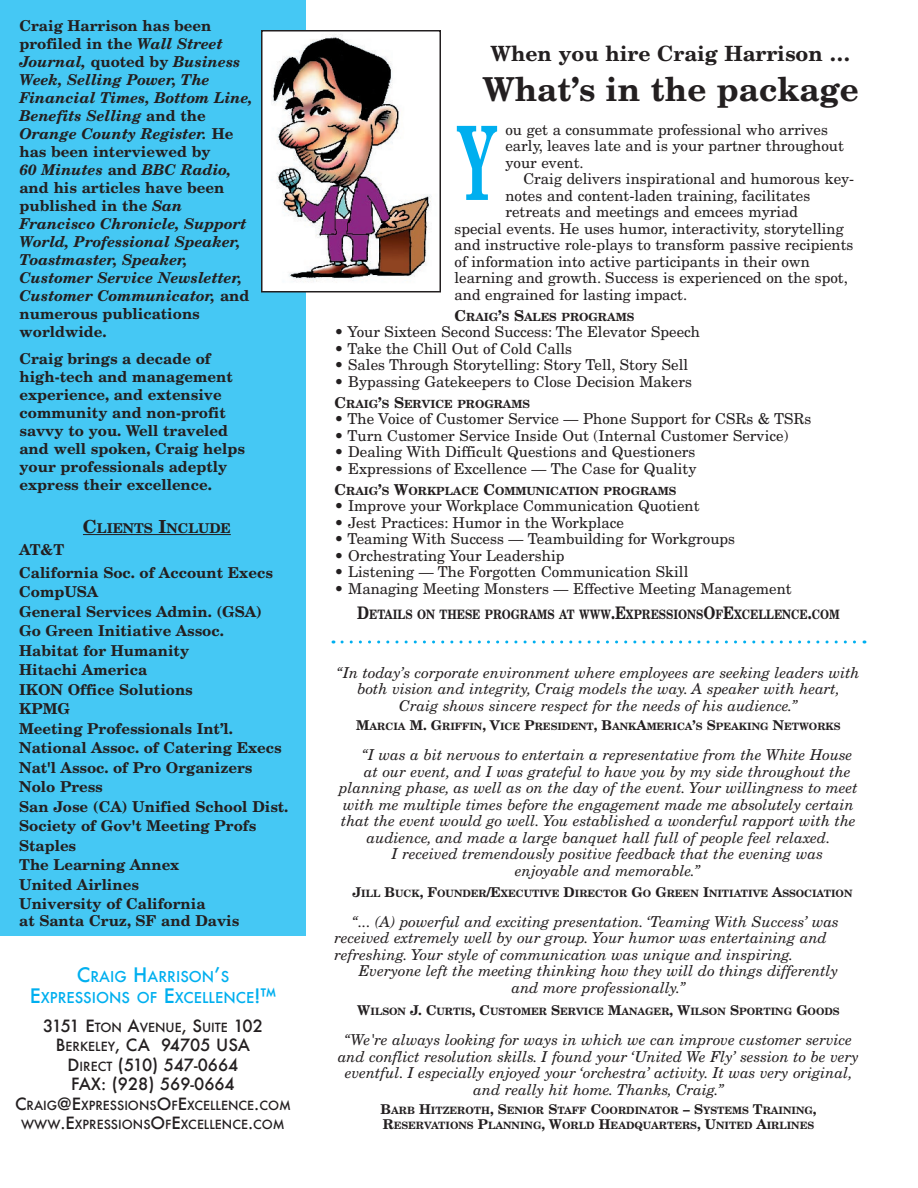
<style>
.page{position:relative;width:918px;height:1188px;background:#fff}
.page>*{position:absolute;margin:0;border:0;box-sizing:border-box;transform-origin:0 0}
.t1{font:700 102.6px "New Century Schlbk";color:#00afef;scale:.53 1}
.t2{font:700 33px "New Century Schlbk";color:#231f20}
.t3{font:700 21px "New Century Schlbk";color:#231f20}
.t4{font:500 16.5px/19.5px "Futura";color:#231f20}
.t5{font:italic 15px/16.5px "New Century Schlbk";color:#231f20;text-align:center}
.t6{font:15px/16.5px "New Century Schlbk";color:#231f20}
.t7{font:700 15px/19.5px "New Century Schlbk";color:#231f20}
.t8{font:italic 700 15px/18px "New Century Schlbk";color:#231f20}
.t9{font:500 14.7px/21px "Futura";color:#00afef;text-align:center}
.t10{font:700 13.5px "New Century Schlbk";color:#231f20}
.t11{font:700 12.9px "New Century Schlbk";color:#231f20;scale:.83 1}
.t12{font:500 12.3px/19.5px "Futura";color:#231f20;text-align:center}
.t13{font:700 11.25px "New Century Schlbk";color:#231f20}
.t14{font:700 10.2px/15px "New Century Schlbk";color:#231f20}
.s1{font-style:normal}
.s2{font-size:18px}
.s3{font-size:19.5px}
.s4{font-size:16.5px}
.s5{font-size:12.3px}
.s6{font-size:15px}
.s7{font-size:17.25px}
.s8{font-size:13.5px}
</style>
<div class="page">
<div style="left:0;top:0;width:306px;height:936px;background:#45c8f4"></div>
<img style="left:264px;top:33px;width:168px;height:256px">
<div style="left:261px;top:30px;width:180px;height:262px;border:2px solid #231f20"></div>
<svg style="left:342px;top:640px;width:523px;height:4px"></svg>
<hr style="left:83px;top:534px;width:148px;height:1px;background:#231f20">
<p class="t8" style="left:20px;top:17px;width:235px"><span class="s1">Craig Harrison has been profiled in the</span> Wall Street<br>Journal, <span class="s1">quoted by</span> Business<br>Week, Selling Power, The<br>Financial Times, Bottom Line,<br>Benefits Selling <span class="s1">and the<br></span>Orange County Register. <span class="s1">He has been interviewed by<br></span>60 Minutes <span class="s1">and</span> BBC Radio, <span class="s1">and his articles have been published in the</span> San<br>Francisco Chronicle, Support<br>World, Professional Speaker,<br>Toastmaster, Speaker,<br>Customer Service Newsletter,<br>Customer Communicator, <span class="s1">and numerous publications worldwide.</span></p>
<p class="t7" style="left:20px;top:350px;width:227px;line-height:18px">Craig brings a decade of high-tech and management experience, and extensive community and non-profit savvy to you. Well traveled and well spoken, Craig helps your professionals adeptly express their excellence.</p>
<p class="t10" style="left:83px;top:519px;width:149px"><span class="s2">C</span>LIENTS <span class="s2">I</span>NCLUDE</p>
<p class="t7" style="left:19px;top:538px;width:255px;line-height:22.5px">AT&amp;T<br>California Soc. of Account Execs</p>
<p class="t7" style="left:19px;top:582px;width:271px">CompUSA<br>General Services Admin. (GSA)<br>Go Green Initiative Assoc.<br>Habitat for Humanity<br>Hitachi America<br>IKON Office Solutions<br>KPMG<br>Meeting Professionals Int’l.<br>National Assoc. of Catering Execs<br>Nat'l Assoc. of Pro Organizers<br>Nolo Press<br>San Jose (CA) Unified School Dist.<br>Society of Gov't Meeting Profs<br>Staples<br>The Learning Annex<br>United Airlines<br>University of California</p>
<p class="t7" style="left:19px;top:910px;width:222px">at Santa Cruz, SF and Davis</p>
<p class="t9" style="left:30px;top:966px;width:248px"><span class="s3">C</span>RAIG <span class="s3">H</span>ARRISON<span class="s3">’</span>S<br><span class="s3">E</span>XPRESSIONS OF <span class="s3">E</span>XCE LLENCE <span class="s3">!™</span></p>
<p class="t12" style="left:43px;top:1017px;width:221px"><span class="s4">3151 E</span>TON <span class="s4">A</span>VENUE<span class="s4">, S</span>UITE <span class="s4">102</span></p>
<p class="t4" style="left:68px;top:1035px;width:172px;text-indent:-12px">B<span class="s5">ERKELEY</span>, CA 94705 USA<br>D<span class="s5">IRECT</span> (510) 547-0664<br>FAX: (928) 569-0664</p>
<p class="t12" style="left:15px;top:1095px;width:277px"><span class="s4">C</span>RAIG<span class="s4">@E</span>XPRESSIONS<span class="s4">O</span>F<span class="s4">E</span>XCELLENCE <span class="s4">.</span>COM<br>WWW<span class="s4">.E</span>XPRESSIONS<span class="s4">O</span>F<span class="s4">E</span>XCE LLENCE <span class="s4">.</span>COM</p>
<h3 class="t3" style="left:491px;top:41px;width:361px">When you hire Craig Harrison …</h3>
<h2 class="t2" style="left:482px;top:68px;width:378px">What’s in the package</h2>
<p class="t6" style="left:505px;top:121px;width:340px">ou get a consummate professional who arrives early, leaves late and is your partner throughout your event.</p>
<p class="t6" style="left:523px;top:171px;width:332px">Craig delivers inspirational and humorous key-</p>
<p class="t6" style="left:505px;top:187px;width:306px">notes and content-laden training, facilitates</p>
<p class="t6" style="left:505px;top:204px;width:294px">retreats and meetings and emcees myriad</p>
<p class="t6" style="left:455px;top:220px;width:391px">special events. He uses humor, interactivity, storytelling</p>
<p class="t6" style="left:455px;top:237px;width:401px">and instructive role-plays to transform passive recipients</p>
<p class="t6" style="left:455px;top:253px;width:357px">of information into active participants in their own</p>
<p class="t6" style="left:455px;top:270px;width:395px">learning and growth. Success is experienced on the spot,</p>
<p class="t6" style="left:455px;top:286px;width:234px">and engrained for lasting impact.</p>
<p class="t13" style="left:455px;top:310px;width:181px"><span class="s6">C</span>RAIG<span class="s6">’</span>S <span class="s6">S</span>ALES PROGRAMS</p>
<p class="t6" style="left:334px;top:324px;width:367px">• Your Sixteen Second Success: The Elevator Speech</p>
<p class="t6" style="left:334px;top:340px;width:239px">• Take the Chill Out of Cold Calls</p>
<p class="t6" style="left:334px;top:357px;width:355px">• Sales Through Storytelling: Story Tell, Story Sell</p>
<p class="t6" style="left:334px;top:373px;width:359px">• Bypassing Gatekeepers to Close Decision Makers</p>
<p class="t13" style="left:334px;top:397px;width:197px"><span class="s6">C</span>RAIG<span class="s6">’</span>S <span class="s6">S</span>ERVICE PROGRAMS</p>
<p class="t6" style="left:334px;top:411px;width:478px">• The Voice of Customer Service — Phone Support for CSRs &amp; TSRs</p>
<p class="t6" style="left:334px;top:427px;width:456px">• Turn Customer Service Inside Out (Internal Customer Service)</p>
<p class="t6" style="left:334px;top:444px;width:363px">• Dealing With Difficult Questions and Questioners</p>
<p class="t6" style="left:334px;top:460px;width:363px">• Expressions of Excellence — The Case for Quality</p>
<p class="t13" style="left:334px;top:484px;width:343px"><span class="s6">C</span>RAIG<span class="s6">’</span>S <span class="s6">W</span>ORKPLACE <span class="s6">C</span>OMMUNICATION PROGRAMS</p>
<p class="t6" style="left:334px;top:498px;width:367px">• Improve your Workplace Communication Quotient</p>
<p class="t6" style="left:334px;top:514px;width:291px">• Jest Practices: Humor in the Workplace</p>
<p class="t6" style="left:334px;top:531px;width:402px">• Teaming With Success — Teambuilding for Workgroups</p>
<p class="t6" style="left:334px;top:547px;width:231px">• Orchestrating Your Leadership</p>
<p class="t6" style="left:334px;top:564px;width:355px">• Listening — The Forgotten Communication Skill</p>
<p class="t6" style="left:334px;top:580px;width:459px">• Managing Meeting Monsters — Effective Meeting Management</p>
<p class="t11" style="left:357px;top:607px;width:583px"><span class="s7">D</span>ETAILS ON THESE PROGRAMS AT WWW<span class="s7">.E</span>XPRESSIONS<span class="s7">O</span>F<span class="s7">E</span>XCELLENCE<span class="s7">.</span>COM</p>
<h1 class="t1" style="left:457px;top:99px;width:75px">Y</h1>
<p class="t5" style="left:337px;top:664px;width:524px">“In today’s corporate environment where employees are seeking leaders with both vision and integrity, Craig models the way. A speaker with heart,<br>Craig shows sincere respect for the needs of his audience.”</p>
<p class="t14" style="left:356px;top:719px;width:486px"><span class="s8">M</span>ARCIA <span class="s8">M. G</span>RIFFIN<span class="s8">, V</span>ICE <span class="s8">P</span>RESIDENT<span class="s8">, B</span>ANK<span class="s8">A</span>MERICA<span class="s8">’</span>S <span class="s8">S</span>PEAKING <span class="s8">N</span>ETWORKS</p>
<p class="t5" style="left:362px;top:747px;width:492px">“I was a bit nervous to entertain a representative from the White House</p>
<p class="t5" style="left:364px;top:763px;width:488px">at our event, and I was grateful to have you by my side throughout the</p>
<p class="t5" style="left:339px;top:780px;width:520px">planning phase, as well as on the day of the event. Your willingness to meet</p>
<p class="t5" style="left:343px;top:796px;width:512px">with me multiple times before the engagement made me absolutely certain</p>
<p class="t5" style="left:341px;top:813px;width:516px">that the event would go well. You established a wonderful rapport with the</p>
<p class="t5" style="left:367px;top:829px;width:465px">audience, and made a large banquet hall full of people feel relaxed.</p>
<p class="t5" style="left:392px;top:846px;width:433px">I received tremendously positive feedback that the evening was</p>
<p class="t5" style="left:515px;top:862px;width:187px">enjoyable and memorable.”</p>
<p class="t14" style="left:352px;top:886px;width:501px"><span class="s8">J</span>ILL <span class="s8">B</span>UCK<span class="s8">, F</span>OUNDER<span class="s8">/E</span>XECUTIVE <span class="s8">D</span>IRECTOR <span class="s8">G</span>O <span class="s8">G</span>REEN <span class="s8">I</span>NITIATIVE <span class="s8">A</span>SSOCIATION</p>
<p class="t5" style="left:334px;top:913px;width:506px;text-align:left;text-indent:18px">“... (A) powerful and exciting presentation. ‘Teaming With Success’ was received extremely well by our group. Your humor was entertaining and refreshing. Your style of communication was unique and inspiring.</p>
<p class="t5" style="left:359px;top:963px;width:481px">Everyone left the meeting thinking how they will do things differently and more professionally.”</p>
<p class="t14" style="left:357px;top:1004px;width:484px"><span class="s8">W</span>ILSON <span class="s8">J. C</span>URTIS<span class="s8">, C</span>USTOMER <span class="s8">S</span>ERVICE <span class="s8">M</span>ANAGER<span class="s8">, W</span>ILSON <span class="s8">S</span>PORTING <span class="s8">G</span>OODS</p>
<p class="t5" style="left:338px;top:1032px;width:522px">“We're always looking for ways in which we can improve customer service and conflict resolution skills. I found your ‘United We Fly’ session to be very eventful. I especially enjoyed your ‘orchestra’ activity. It was very original, and really hit home. Thanks, Craig.”</p>
<p class="t14" style="left:381px;top:1103px;width:438px"><span class="s8">B</span>ARB <span class="s8">H</span>ITZEROTH<span class="s8">, S</span>ENIOR <span class="s8">S</span>TAFF <span class="s8">C</span>OORDINATOR <span class="s8">– S</span>YSTEMS <span class="s8">T</span>RAINING<span class="s8">,<br>R</span>ESERVATIONS <span class="s8">P</span>LANNING<span class="s8">, W</span>ORLD <span class="s8">H</span>EADQUARTERS<span class="s8">, U</span>NITED <span class="s8">A</span>IRLINES</p>
</div>
